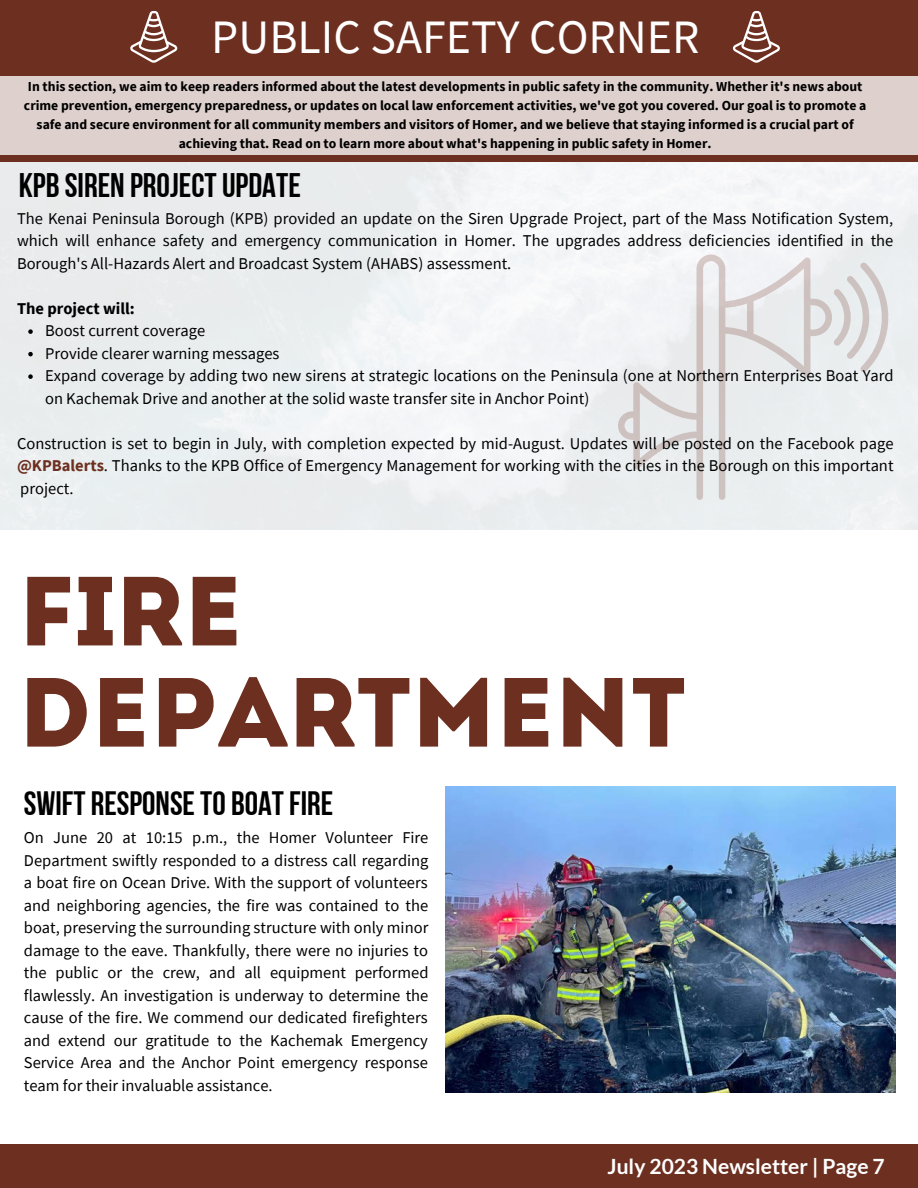
<style>
.page{position:relative;width:918px;height:1188px;background:#fff}
.page>*{position:absolute;margin:0;border:0;box-sizing:border-box;transform-origin:0 0}
.t1{font:97.95px/101.1px "Intro";color:#6d3020}
.t2{font:48px "Source Sans Pro";color:#fff}
.t3{font:34.05px "Bebas Neue Cyrillic";color:#000}
.t4{font:33.75px "Bebas Neue Cyrillic";color:#000}
.t5{font:700 21px "Lato";color:#fff}
.t6{font:16.5px/22.5px "Source Sans Pro";color:#000;text-align:justify}
.t7{font:700 16.5px "Source Sans Pro";color:#000}
.t8{font:700 13.65px/19.2px "Source Sans Pro";color:#000;text-align:center}
.s1{font-weight:700;color:#6d3020}
</style>
<div class="page">
<img style="left:0;top:161px;width:918px;height:368px">
<svg style="left:618px;top:255px;width:214px;height:245px;fill:#e9edee"></svg>
<svg style="left:834px;top:262px;width:55px;height:110px;background:#e1e1e1"></svg>
<div style="left:0;top:0;width:918px;height:161px;background:#6d3020"></div>
<div style="left:0;top:76px;width:918px;height:79px;background:#ded0cd"></div>
<svg style="left:130px;top:11px;width:47px;height:52px"></svg>
<svg style="left:733px;top:11px;width:47px;height:52px"></svg>
<div style="left:0;top:1144px;width:918px;height:44px;background:#6d3020"></div>
<img style="left:445px;top:786px;width:450px;height:306px">
<svg style="left:28px;top:329px;width:5px;height:5px"></svg>
<svg style="left:28px;top:352px;width:5px;height:4px"></svg>
<svg style="left:28px;top:374px;width:5px;height:5px"></svg>
<p class="t2" style="left:211px;top:6px;width:490px">PUBLIC SAFETY CORNER</p>
<p class="t8" style="left:24px;top:76px;width:844px">In this section, we aim to keep readers informed about the latest developments in public safety in the community. Whether it's news about crime prevention, emergency preparedness, or updates on local law enforcement activities, we've got you covered. Our goal is to promote a safe and secure environment for all community members and visitors of Homer, and we believe that staying informed is a crucial part of achieving that. Read on to learn more about what's happening in public safety in Homer.</p>
<p class="t3" style="left:19px;top:172px;width:284px">KPB SIREN PROJECT UPDATE</p>
<p class="t6" style="left:17px;top:207px;width:878px">The Kenai Peninsula Borough (KPB) provided an update on the Siren Upgrade Project, part of the Mass Notification System, which will enhance safety and emergency communication in Homer. The upgrades address deficiencies identified in the Borough's All-Hazards Alert and Broadcast System (AHABS) assessment.</p>
<p class="t7" style="left:17px;top:297px;width:119px">The project will:</p>
<p class="t6" style="left:45px;top:319px;width:162px">Boost current coverage</p>
<p class="t6" style="left:45px;top:342px;width:236px">Provide clearer warning messages</p>
<p class="t6" style="left:45px;top:364px;width:850px">Expand coverage by adding two new sirens at strategic locations on the Peninsula (one at Northern Enterprises Boat Yard on Kachemak Drive and another at the solid waste transfer site in Anchor Point)</p>
<p class="t6" style="left:17px;top:432px;width:878px">Construction is set to begin in July, with completion expected by mid-August. Updates will be posted on the Facebook page <span class="s1">@KPBalerts</span>. Thanks to the KPB Office of Emergency Management for working with the cities in the Borough on this important project.</p>
<p class="t1" style="left:19px;top:570px;width:669px">FIRE<br>DEPARTMENT</p>
<p class="t4" style="left:24px;top:789px;width:311px">SWIFT RESPONSE TO BOAT FIRE</p>
<p class="t6" style="left:24px;top:826px;width:406px">On June 20 at 10:15 p.m., the Homer Volunteer Fire Department swiftly responded to a distress call regarding a boat fire on Ocean Drive. With the support of volunteers and neighboring agencies, the fire was contained to the boat, preserving the surrounding structure with only minor damage to the eave. Thankfully, there were no injuries to the public or the crew, and all equipment performed flawlessly. An investigation is underway to determine the cause of the fire. We commend our dedicated firefighters and extend our gratitude to the Kachemak Emergency Service Area and the Anchor Point emergency response team for their invaluable assistance.</p>
<p class="t5" style="left:608px;top:1153px;width:279px">July 2023 Newsletter | Page 7</p>
</div>
